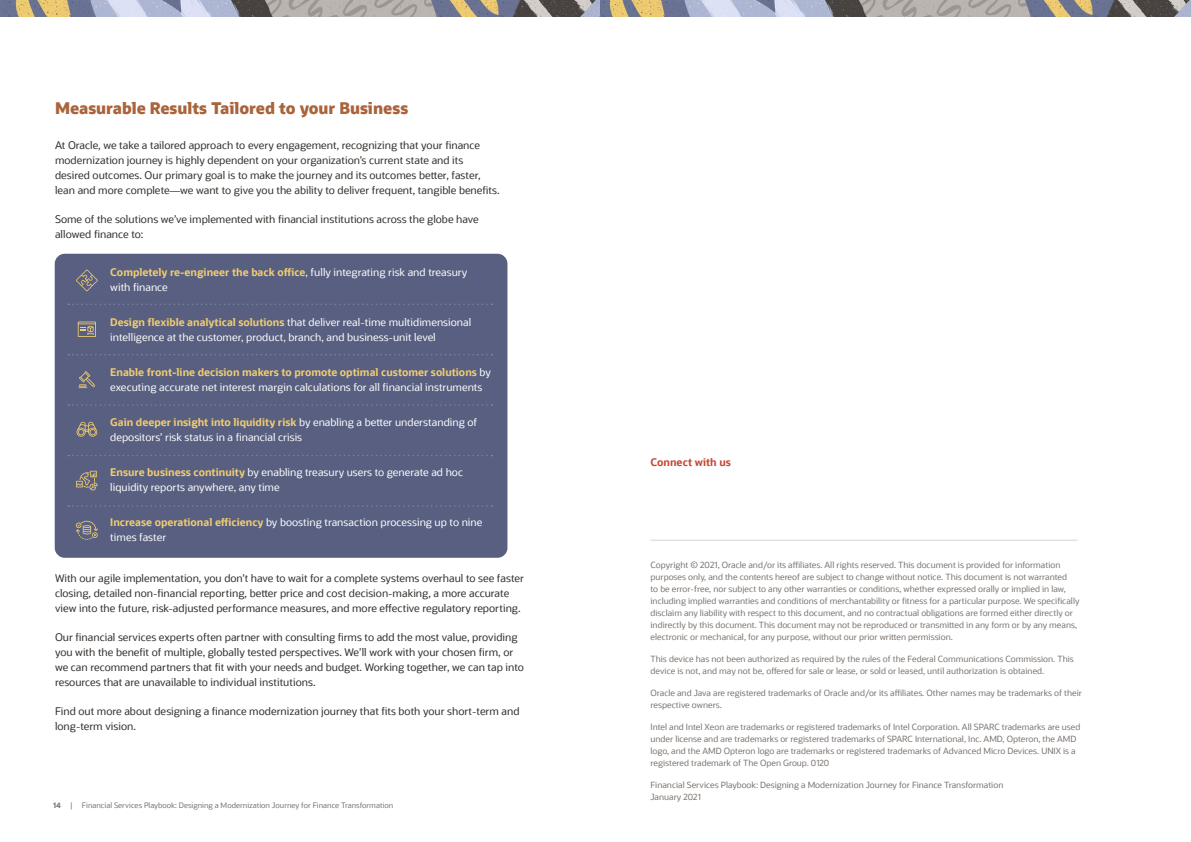
<style>
.page{position:relative;width:1191px;height:842px;background:#fff}
.page>*{position:absolute;margin:0;border:0;box-sizing:border-box;transform-origin:0 0}
.t1{font:800 16px "Oracle Sans";color:#aa643b}
.t2{font:10.5px/15px "Oracle Sans";color:#312d2a}
.t3{font:10.5px/15px "Oracle Sans";color:#fff}
.t4{font:700 10.5px "Oracle Sans";color:#c74634}
.Foot_notes{font:8.5px/12px "Oracle Sans";color:#7a736e}
.t5{font:7.5px "Oracle Sans";color:#7a736e}
.s1{font-weight:700;color:#f0cc71}
.s2{font-weight:700}
</style>
<div class="page">
<div style="left:55px;top:254px;width:452px;height:304px;background:#585f80;border-radius:10px"></div>
<img style="left:599px;top:0;width:592px;height:16px">
<img style="left:0;top:0;width:599px;height:16px">
<svg style="left:76px;top:269px;width:22px;height:22px"></svg>
<svg style="left:78px;top:322px;width:18px;height:15px"></svg>
<svg style="left:78px;top:371px;width:17px;height:17px"></svg>
<svg style="left:77px;top:422px;width:20px;height:15px"></svg>
<svg style="left:76px;top:471px;width:22px;height:19px"></svg>
<svg style="left:76px;top:521px;width:22px;height:19px"></svg>
<hr style="left:650px;top:540px;width:427px;height:1px;background:#d7d5d3">
<svg style="left:68px;top:304px;width:424px;height:1px"></svg>
<svg style="left:68px;top:354px;width:424px;height:1px"></svg>
<svg style="left:68px;top:404px;width:424px;height:2px"></svg>
<svg style="left:68px;top:455px;width:424px;height:1px"></svg>
<svg style="left:68px;top:505px;width:424px;height:2px"></svg>
<p class="t1" style="left:55px;top:98px;width:355px">Measurable Results Tailored to your Business</p>
<p class="t2" style="left:55px;top:138px;width:446px">At Oracle, we take a tailored approach to every engagement, recognizing that your finance modernization journey is highly dependent on your organization’s current state and its desired outcomes. Our primary goal is to make the journey and its outcomes better, faster, lean and more complete—we want to give you the ability to deliver frequent, tangible benefits.</p>
<p class="t2" style="left:55px;top:212px;width:425px">Some of the solutions we’ve implemented with financial institutions across the globe have allowed finance to:</p>
<p class="t3" style="left:110px;top:265px;width:358px"><span class="s1">Completely re-engineer the back office</span>, fully integrating risk and treasury with finance</p>
<p class="t3" style="left:110px;top:315px;width:362px"><span class="s1">Design flexible analytical solutions</span> that deliver real-time multidimensional intelligence at the customer, product, branch, and business-unit level</p>
<p class="t3" style="left:110px;top:365px;width:382px"><span class="s1">Enable front-line decision makers to promote optimal customer solutions</span> by executing accurate net interest margin calculations for all financial instruments</p>
<p class="t3" style="left:110px;top:415px;width:368px"><span class="s1">Gain deeper insight into liquidity risk</span> by enabling a better understanding of depositors’ risk status in a financial crisis</p>
<p class="t3" style="left:110px;top:465px;width:354px"><span class="s1">Ensure business continuity</span> by enabling treasury users to generate ad hoc liquidity reports anywhere, any time</p>
<p class="t3" style="left:110px;top:515px;width:373px"><span class="s1">Increase operational efficiency</span> by boosting transaction processing up to nine times faster</p>
<p class="t2" style="left:55px;top:570px;width:470px">With our agile implementation, you don’t have to wait for a complete systems overhaul to see faster closing, detailed non-financial reporting, better price and cost decision-making, a more accurate view into the future, risk-adjusted performance measures, and more effective regulatory reporting.</p>
<p class="t2" style="left:55px;top:629px;width:470px">Our financial services experts often partner with consulting firms to add the most value, providing you with the benefit of multiple, globally tested perspectives. We’ll work with your chosen firm, or we can recommend partners that fit with your needs and budget. Working together, we can tap into resources that are unavailable to individual institutions.</p>
<p class="t2" style="left:55px;top:703px;width:466px">Find out more about designing a finance modernization journey that fits both your short-term and long-term vision.</p>
<p class="t5" style="left:53px;top:800px;width:342px"><span class="s2">14</span> | Financial Services Playbook: Designing a Modernization Journey for Finance Transformation</p>
<p class="t4" style="left:650px;top:455px;width:82px">Connect with us</p>
<p class="Foot_notes" style="left:650px;top:559px;width:430px">Copyright © 2021, Oracle and/or its affiliates. All rights reserved. This document is provided for information purposes only, and the contents hereof are subject to change without notice. This document is not warranted<br>to be error-free, nor subject to any other warranties or conditions, whether expressed orally or implied in law, including implied warranties and conditions of merchantability or fitness for a particular purpose. We specifically disclaim any liability with respect to this document, and no contractual obligations are formed either directly or indirectly by this document. This document may not be reproduced or transmitted in any form or by any means, electronic or mechanical, for any purpose, without our prior written permission.</p>
<p class="Foot_notes" style="left:650px;top:653px;width:425px">This device has not been authorized as required by the rules of the Federal Communications Commission. This device is not, and may not be, offered for sale or lease, or sold or leased, until authorization is obtained.</p>
<p class="Foot_notes" style="left:650px;top:687px;width:433px">Oracle and Java are registered trademarks of Oracle and/or its affiliates. Other names may be trademarks of their respective owners.</p>
<p class="Foot_notes" style="left:650px;top:721px;width:431px">Intel and Intel Xeon are trademarks or registered trademarks of Intel Corporation. All SPARC trademarks are used under license and are trademarks or registered trademarks of SPARC International, Inc. AMD, Opteron, the AMD logo, and the AMD Opteron logo are trademarks or registered trademarks of Advanced Micro Devices. UNIX is a registered trademark of The Open Group. 0120</p>
<p class="Foot_notes" style="left:650px;top:779px;width:354px">Financial Services Playbook: Designing a Modernization Journey for Finance Transformation<br>January 2021</p>
</div>
